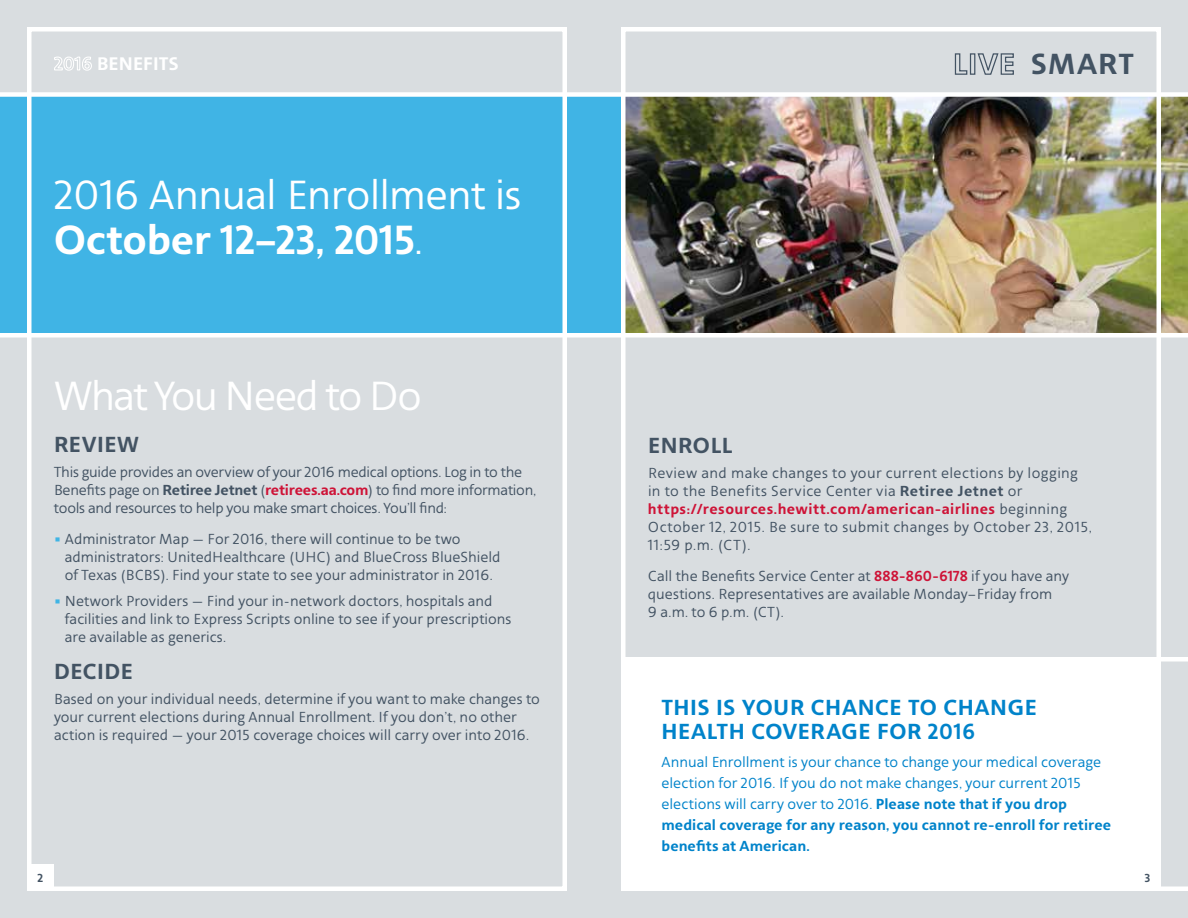
<style>
.page{position:relative;width:1188px;height:918px;background:#d9dde0}
.page>*{position:absolute;margin:0;border:0;box-sizing:border-box;transform-origin:0 0}
.t1{font:42px/45px "American Sans";letter-spacing:-.02em;color:#fff}
.t2{font:42px "American Sans";letter-spacing:-.04em;color:#fff}
.t3{font:700 30px "American Sans";letter-spacing:.035em;color:#435363}
.t4{font:700 22.5px/24px "American Sans";letter-spacing:.025em;color:#0083ca}
.t5{font:700 22.5px "American Sans";letter-spacing:.025em;color:#435363}
.t6{font:700 18.75px "American Sans";letter-spacing:.01em;color:#fff}
.t7{font:15px/18px "American Sans";color:#435363}
.t8{font:15px/21px "American Sans";color:#0083ca}
.t9{font:15px/18px "American Sans";letter-spacing:.03em;color:#435363}
.t10{font:15px/18px "American Sans";letter-spacing:-.02em;color:#435363}
.t11{font:700 12px "American Sans";color:#435363}
.s1{font-weight:700}
.s2{font-weight:700;color:#ce1337}
.s3{font-weight:700;font-size:21px;color:#40b4e5}
</style>
<div class="page">
<img style="left:626px;top:97px;width:562px;height:236px">
<div style="left:0;top:94px;width:623px;height:239px;background:#40b4e5"></div>
<svg style="left:954px;top:53px;width:14px;height:22px"></svg>
<div style="left:970px;top:53px;width:5px;height:22px;border:1px solid #435363"></div>
<svg style="left:977px;top:53px;width:37px;height:22px"></svg>
<div style="left:0;top:92px;width:1188px;height:5px;background:#fff"></div>
<div style="left:0;top:333px;width:1188px;height:5px;background:#fff"></div>
<div style="left:621px;top:657px;width:540px;height:234px;background:#fff"></div>
<div style="left:621px;top:657px;width:567px;height:5px;background:#fff"></div>
<div style="left:621px;top:886px;width:567px;height:5px;background:#fff"></div>
<div style="left:621px;top:27px;width:540px;height:864px;border:4px solid #fff"></div>
<div style="left:27px;top:27px;width:540px;height:864px;border:4px solid #fff"></div>
<svg style="left:54px;top:56px;width:38px;height:15px"></svg>
<div style="left:1134px;top:864px;width:27px;height:27px;background:#fff"></div>
<div style="left:27px;top:864px;width:27px;height:27px;background:#fff"></div>
<p class="t6" style="left:97px;top:53px;width:83px">BENEFITS</p>
<h1 class="t1" style="left:54px;top:174px;width:469px">2016 Annual Enrollment is<br><span class="s1">October 12–23, 2015</span>.</h1>
<h1 class="t2" style="left:54px;top:371px;width:369px">What You Need to Do</h1>
<h3 class="t5" style="left:54px;top:431px;width:87px">REVIEW</h3>
<p class="t10" style="left:54px;top:463px;width:484px">This guide provides an overview of your 2016 medical options. Log in to the<br>Benefits page on <span class="s1">Retiree Jetnet</span> (<span class="s2">retirees.aa.com</span>) to find more information, tools and resources to help you make smart choices. You’ll find:</p>
<p class="t7" style="left:65px;top:530px;width:437px;text-indent:-11px"><span class="s3">•</span> Administrator Map — For 2016, there will continue to be two administrators: UnitedHealthcare (UHC) and BlueCross BlueShield of Texas (BCBS). Find your state to see your administrator in 2016.</p>
<p class="t7" style="left:65px;top:593px;width:448px;text-indent:-11px"><span class="s3">•</span> Network Providers — Find your in-network doctors, hospitals and facilities and link to Express Scripts online to see if your prescriptions are available as generics.</p>
<h3 class="t5" style="left:54px;top:659px;width:80px">DECIDE</h3>
<p class="t7" style="left:54px;top:691px;width:487px">Based on your individual needs, determine if you want to make changes to your current elections during Annual Enrollment. If you don’t, no other action is required — your 2015 coverage choices will carry over into 2016.</p>
<h2 class="t3" style="left:1031px;top:47px;width:104px">SMART</h2>
<h3 class="t5" style="left:648px;top:433px;width:86px">ENROLL</h3>
<p class="t9" style="left:648px;top:464px;width:445px">Review and make changes to your current elections by logging in to the Benefits Service Center via <span class="s1">Retiree Jetnet</span> or <span class="s2">https://resources.hewitt.com/american-airlines</span> beginning October 12, 2015. Be sure to submit changes by October 23, 2015, 11:59 p.m. (CT).</p>
<p class="t7" style="left:648px;top:568px;width:423px">Call the Benefits Service Center at <span class="s2">888-860-6178</span> if you have any questions. Representatives are available Monday–Friday from<br>9 a.m. to 6 p.m. (CT).</p>
<h3 class="t4" style="left:662px;top:696px;width:377px">THIS IS YOUR CHANCE TO CHANGE<br>HEALTH COVERAGE FOR 2016</h3>
<p class="t8" style="left:662px;top:751px;width:451px">Annual Enrollment is your chance to change your medical coverage election for 2016. If you do not make changes, your current 2015 elections will carry over to 2016. <span class="s1">Please note that if you drop medical coverage for any reason, you cannot re-enroll for retiree benefits at American.</span></p>
<p class="t11" style="left:38px;top:871px;width:7px">2</p>
<p class="t11" style="left:1145px;top:871px;width:7px">3</p>
</div>
